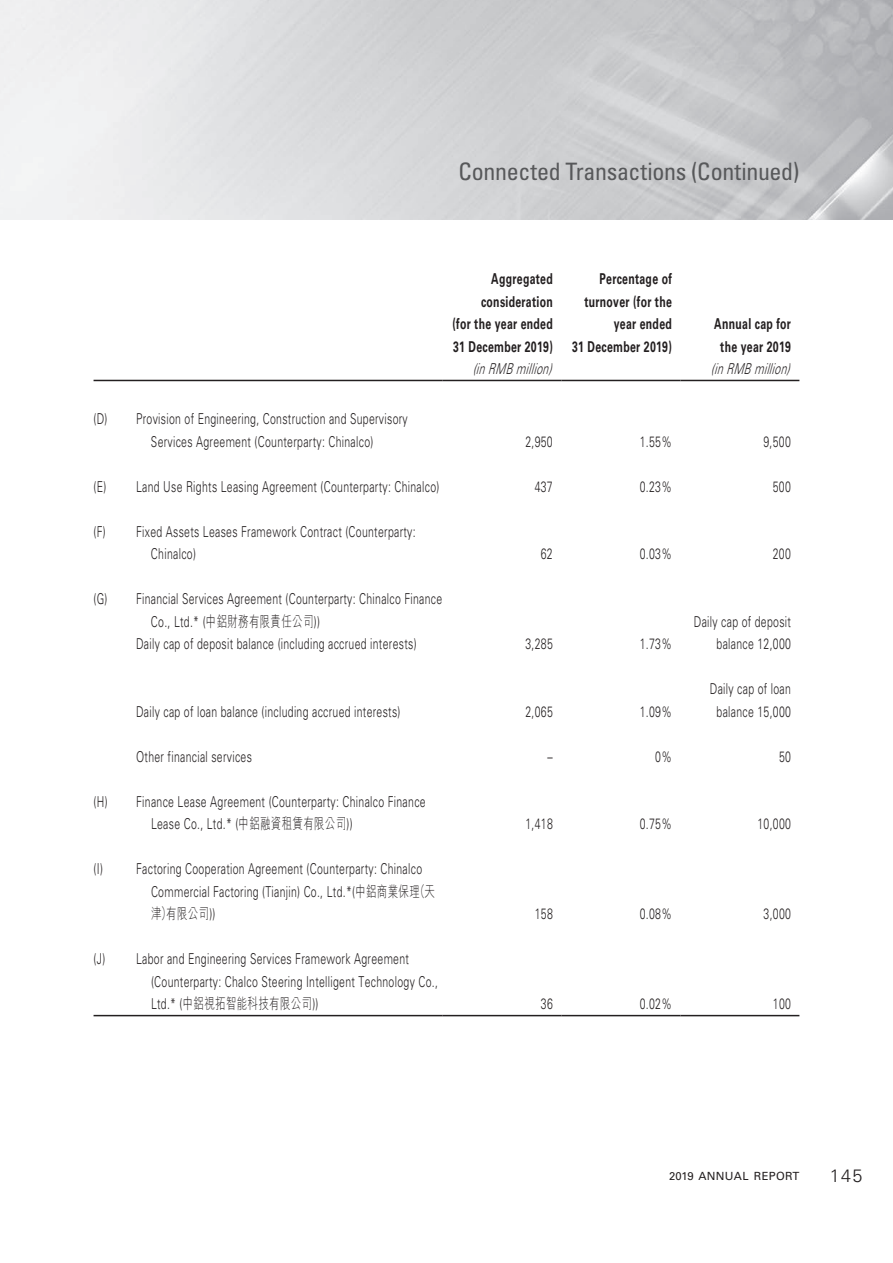
<style>
.page{position:relative;width:893px;height:1263px;background:#fff}
.page>*{position:absolute;margin:0;border:0;box-sizing:border-box;transform-origin:0 0}
.t1{font:condensed 24px "Univers LT Std";letter-spacing:-.015em;color:#57585a}
.t2{font:300 18px "Univers LT Std";color:#231f20}
.t3{font:300 15px/22.5px "Univers LT Std";letter-spacing:.03em;color:#231f20;scale:.7 1}
.t4{font:700 15px/22.5px "Univers LT Std";letter-spacing:.03em;color:#231f20;text-align:right;scale:.7 1}
.t5{font:italic 300 15px "Univers LT Std";color:#231f20;scale:.7 1}
.t6{font:300 15px "M Hei HK";letter-spacing:.03em;color:#231f20;scale:.7 1}
.t7{font:11.25px "Univers LT Std";letter-spacing:.03em;color:#231f20}
.s1{font-family:"M Hei HK"}
.s2{font-family:"Univers LT Std"}
</style>
<div class="page">
<hr style="left:94px;top:380px;width:348px;height:1px;background:#231f20">
<hr style="left:442px;top:380px;width:119px;height:1px;background:#231f20">
<hr style="left:561px;top:380px;width:119px;height:1px;background:#231f20">
<hr style="left:680px;top:380px;width:119px;height:1px;background:#231f20">
<hr style="left:94px;top:1015px;width:348px;height:1px;background:#231f20">
<hr style="left:442px;top:1015px;width:119px;height:1px;background:#231f20">
<hr style="left:561px;top:1015px;width:119px;height:1px;background:#231f20">
<hr style="left:680px;top:1015px;width:119px;height:1px;background:#231f20">
<h1 class="t1" style="left:458px;top:157px;width:342px">Connected Transactions (Continued)</h1>
<p class="t4" style="left:452px;top:268px;width:145px">Aggregated consideration<br>(for the year ended<br>31 December 2019)</p>
<p class="t4" style="left:572px;top:268px;width:144px">Percentage of turnover (for the year ended<br>31 December 2019)</p>
<p class="t4" style="left:714px;top:313px;width:111px;text-align:center">Annual cap for the year 2019</p>
<p class="t3" style="left:151px;top:408px;width:368px;text-indent:-57px">(D) Provision of Engineering, Construction and Supervisory<br>Services Agreement (Counterparty: Chinalco)</p>
<p class="t5" style="left:473px;top:360px;width:121px">(inRMBmillion)</p>
<p class="t5" style="left:711px;top:360px;width:121px">(inRMBmillion)</p>
<p class="t3" style="left:525px;top:430px;width:41px">2,950</p>
<p class="t3" style="left:640px;top:430px;width:47px">1.55%</p>
<p class="t3" style="left:763px;top:430px;width:41px">9,500</p>
<p class="t3" style="left:94px;top:475px;width:496px">(E) Land Use Rights Leasing Agreement (Counterparty: Chinalco)</p>
<p class="t3" style="left:535px;top:475px;width:27px">437</p>
<p class="t3" style="left:640px;top:475px;width:47px">0.23%</p>
<p class="t3" style="left:773px;top:475px;width:27px">500</p>
<p class="t3" style="left:151px;top:520px;width:380px;text-indent:-57px">(F) Fixed Assets Leases Framework Contract (Counterparty:<br>Chinalco)</p>
<p class="t3" style="left:541px;top:543px;width:19px">62</p>
<p class="t3" style="left:640px;top:543px;width:47px">0.03%</p>
<p class="t3" style="left:773px;top:543px;width:27px">200</p>
<p class="t3" style="left:94px;top:588px;width:500px">(G) Financial Services Agreement (Counterparty: Chinalco Finance</p>
<p class="t3" style="left:151px;top:610px;width:243px">Co., Ltd.* (<span class="s1">中鋁財務有限責任公司</span>))</p>
<p class="t3" style="left:136px;top:633px;width:402px">Daily cap of deposit balance (including accrued interests)</p>
<p class="t3" style="left:525px;top:633px;width:41px">3,285</p>
<p class="t3" style="left:640px;top:633px;width:47px">1.73%</p>
<p class="t3" style="left:136px;top:700px;width:379px">Daily cap of loan balance (including accrued interests)</p>
<p class="t3" style="left:525px;top:700px;width:41px">2,065</p>
<p class="t3" style="left:640px;top:700px;width:47px">1.09%</p>
<p class="t3" style="left:694px;top:610px;width:140px;text-align:right">Daily cap of deposit balance 12,000</p>
<p class="t3" style="left:710px;top:678px;width:117px;text-align:center">Daily cap of loan balance 15,000</p>
<p class="t3" style="left:136px;top:745px;width:167px">Other financial services</p>
<p class="t3" style="left:548px;top:745px;width:9px">–</p>
<p class="t3" style="left:655px;top:745px;width:25px">0%</p>
<p class="t3" style="left:779px;top:745px;width:19px">50</p>
<p class="t3" style="left:151px;top:790px;width:394px;text-indent:-57px">(H) Finance Lease Agreement (Counterparty: Chinalco Finance<br>Lease Co., Ltd.* (<span class="s1">中鋁融資租賃有限公司</span>))</p>
<p class="t3" style="left:525px;top:813px;width:41px">1,418</p>
<p class="t3" style="left:640px;top:813px;width:47px">0.75%</p>
<p class="t3" style="left:757px;top:813px;width:49px">10,000</p>
<p class="t3" style="left:151px;top:858px;width:407px;text-indent:-57px">(I) Factoring Cooperation Agreement (Counterparty: Chinalco<br>Commercial Factoring (Tianjin) Co., Ltd.*(<span class="s1">中鋁商業保理（天</span></p>
<p class="t6" style="left:151px;top:906px;width:94px">津）有限公司<span class="s2">))</span></p>
<p class="t3" style="left:535px;top:903px;width:27px">158</p>
<p class="t3" style="left:640px;top:903px;width:47px">0.08%</p>
<p class="t3" style="left:763px;top:903px;width:41px">3,000</p>
<p class="t3" style="left:151px;top:948px;width:411px;text-indent:-57px">(J) Labor and Engineering Services Framework Agreement (Counterparty: Chalco Steering Intelligent Technology Co.,</p>
<p class="t6" style="left:151px;top:996px;width:241px"><span class="s2">Ltd.* (</span>中鋁視拓智能科技有限公司<span class="s2">))</span></p>
<p class="t3" style="left:541px;top:993px;width:19px">36</p>
<p class="t3" style="left:640px;top:993px;width:47px">0.02%</p>
<p class="t3" style="left:773px;top:993px;width:27px">100</p>
<p class="t7" style="left:669px;top:1169px;width:132px">2019 ANNUAL REPORT</p>
<p class="t2" style="left:830px;top:1165px;width:34px">145</p>
</div>
